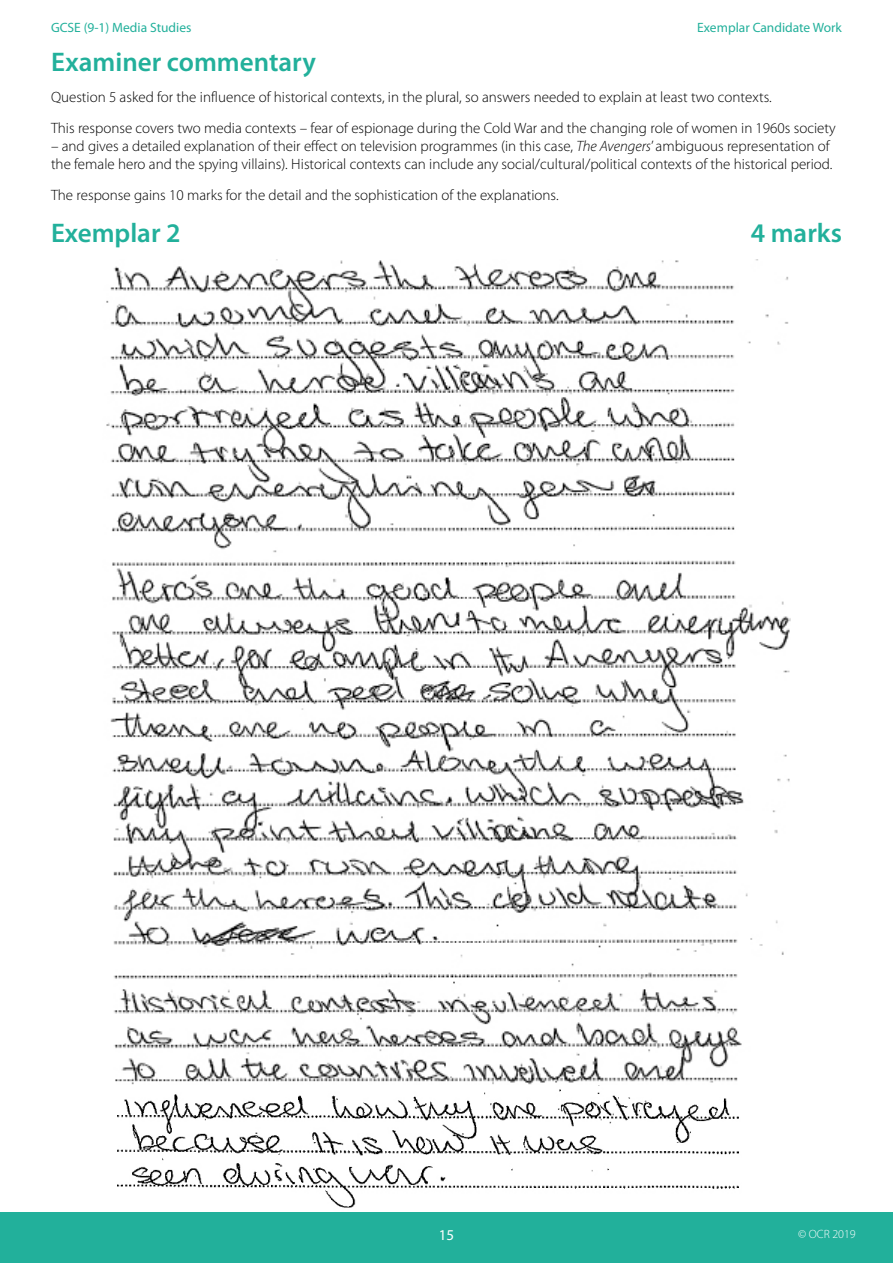
<style>
.page{position:relative;width:893px;height:1263px;background:#fff}
.page>*{position:absolute;margin:0;border:0;box-sizing:border-box;transform-origin:0 0}
.Subheading{font:600 27px "Myriad Pro";color:#22b09b}
.Exemplar_sub-head{font:600 27px "Myriad Pro";color:#22b09b}
.Body{font:300 15px/18px "Myriad Pro";color:#000}
.t1{font:15px "Myriad Pro";color:#fff}
.t2{font:13.5px "Myriad Pro";color:#22b09b}
.t3{font:300 12px "Myriad Pro";color:#fff}
.s1{font-style:italic}
</style>
<div class="page">
<div style="left:0;top:1212px;width:893px;height:51px;background:#22b09b"></div>
<img style="left:106px;top:259px;width:684px;height:826px">
<img style="left:117px;top:1085px;width:622px;height:123px">
<p class="t2" style="left:51px;top:19px;width:142px">GCSE (9-1) Media Studies</p>
<p class="t2" style="left:697px;top:19px;width:146px">Exemplar Candidate Work</p>
<h3 class="Subheading" style="left:51px;top:45px;width:266px">Examiner commentary</h3>
<h3 class="Body" style="left:51px;top:88px;width:722px">Question 5 asked for the influence of historical contexts, in the plural, so answers needed to explain at least two contexts.</h3>
<h3 class="Body" style="left:51px;top:119px;width:786px">This response covers two media contexts – fear of espionage during the Cold War and the changing role of women in 1960s society</h3>
<h3 class="Body" style="left:51px;top:137px;width:783px">– and gives a detailed explanation of their effect on television programmes (in this case, <span class="s1">The Avengers</span>’ ambiguous representation of the female hero and the spying villains). Historical contexts can include any social/cultural/political contexts of the historical period.</h3>
<h3 class="Body" style="left:51px;top:185px;width:509px">The response gains 10 marks for the detail and the sophistication of the explanations.</h3>
<p class="Exemplar_sub-head" style="left:51px;top:216px;width:131px">Exemplar 2</p>
<p class="Exemplar_sub-head" style="left:751px;top:216px;width:93px">4 marks</p>
<p class="t1" style="left:439px;top:1226px;width:17px">15</p>
<p class="t3" style="left:798px;top:1227px;width:59px">© OCR 2019</p>
</div>
